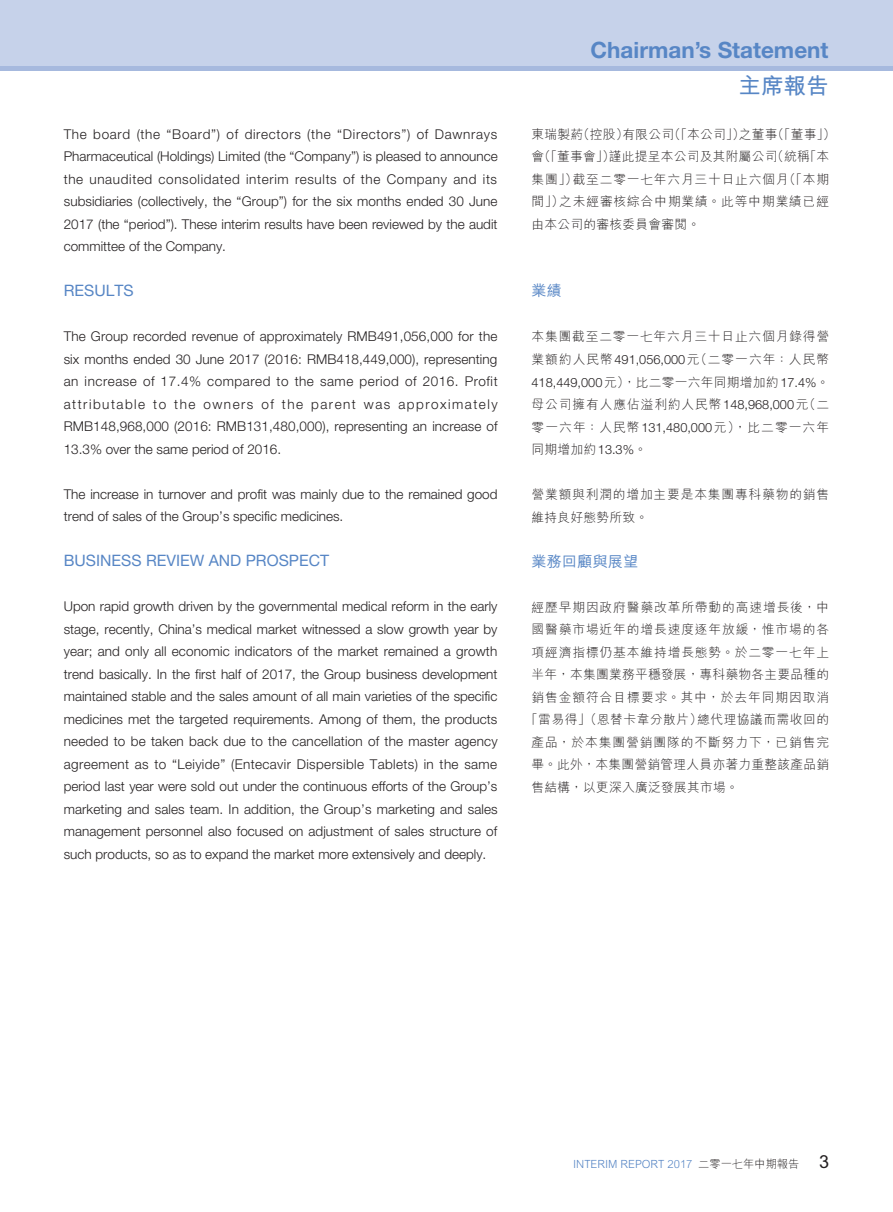
<style>
.page{position:relative;width:893px;height:1212px;background:#fff}
.page>*{position:absolute;margin:0;border:0;box-sizing:border-box;transform-origin:0 0}
.t1{font:700 22.5px "Helvetica Neue LT Std";color:#5786c5}
.t2{font:700 22.5px "M Hei HK";color:#5786c5}
.t3{font:500 18px "M Hei HK";color:#231f20}
._01_H1_E{font:15.75px "Helvetica Neue LT Std";color:#5786c5}
._001_H1_C{font:500 15px "M Hei HK";letter-spacing:.02em;color:#5786c5}
._00_txt_E{font:300 13.5px/22.5px "Helvetica Neue LT Std";color:#231f20;text-align:justify}
._000_txt_C{font:300 12.75px/22.5px "M Hei HK";letter-spacing:.065em;color:#231f20;text-align:justify}
._000_txt_C-2{font:300 12.75px/22.5px "M Hei HK";letter-spacing:.02em;color:#231f20}
._000_txt_C-3{font:300 12.75px "M Hei HK";letter-spacing:.04em;color:#231f20}
.t4{font:300 11.25px "M Hei HK";color:#5786c5}
.s1{font-family:"Helvetica Neue LT Std"}
.s2{color:#231f20}
</style>
<div class="page">
<div style="left:0;top:0;width:893px;height:67px;background:#c6d2ea"></div>
<hr style="left:0;top:67px;width:893px;height:4px;background:#a6b9de">
<p class="_00_txt_E" style="left:64px;top:122px;width:436px">The board (the “Board”) of directors (the “Directors”) of Dawnrays Pharmaceutical (Holdings) Limited (the “Company”) is pleased to announce the unaudited consolidated interim results of the Company and its subsidiaries (collectively, the “Group”) for the six months ended 30 June 2017 (the “period”). These interim results have been reviewed by the audit committee of the Company.</p>
<p class="_01_H1_E" style="left:64px;top:281px;width:71px">RESULTS</p>
<p class="_00_txt_E" style="left:64px;top:325px;width:435px">The Group recorded revenue of approximately RMB491,056,000 for the six months ended 30 June 2017 (2016: RMB418,449,000), representing an increase of 17.4% compared to the same period of 2016. Profit attributable to the owners of the parent was approximately RMB148,968,000 (2016: RMB131,480,000), representing an increase of 13.3% over the same period of 2016.</p>
<p class="_00_txt_E" style="left:64px;top:482px;width:435px">The increase in turnover and profit was mainly due to the remained good trend of sales of the Group’s specific medicines.</p>
<p class="_01_H1_E" style="left:64px;top:551px;width:267px">BUSINESS REVIEW AND PROSPECT</p>
<p class="_00_txt_E" style="left:64px;top:595px;width:435px">Upon rapid growth driven by the governmental medical reform in the early stage, recently, China’s medical market witnessed a slow growth year by year; and only all economic indicators of the market remained a growth trend basically. In the first half of 2017, the Group business development maintained stable and the sales amount of all main varieties of the specific medicines met the targeted requirements. Among of them, the products needed to be taken back due to the cancellation of the master agency agreement as to “Leiyide” (Entecavir Dispersible Tablets) in the same period last year were sold out under the continuous efforts of the Group’s marketing and sales team. In addition, the Group’s marketing and sales management personnel also focused on adjustment of sales structure of such products, so as to expand the market more extensively and deeply.</p>
<p class="t1" style="left:591px;top:36px;width:239px">Chairman’s Statement</p>
<p class="t2" style="left:738px;top:69px;width:91px">主席報告</p>
<p class="_000_txt_C-2" style="left:531px;top:123px;width:306px">東瑞製葯（控股）有限公司（「本公司」）之董事（「董事」）會（「董事會」）謹此提呈本公司及其附屬公司（統稱「本集團」）截至二零一七年六月三十日止六個月（「本期間」）之未經審核綜合中期業績。此等中期業績已經由本公司的審核委員會審閱。</p>
<p class="_001_H1_C" style="left:531px;top:280px;width:32px">業績</p>
<p class="_000_txt_C" style="left:531px;top:325px;width:299px">本集團截至二零一七年六月三十日止六個月錄得營業額約人民幣<span class="s1">491,056,000</span>元（二零一六年：人民幣<span class="s1">418,449,000</span>元），比二零一六年同期增加約<span class="s1">17.4%</span>。母公司擁有人應佔溢利約人民幣<span class="s1">148,968,000</span>元（二零一六年：人民幣<span class="s1">131,480,000</span>元），比二零一六年同期增加約<span class="s1">13.3%</span>。</p>
<p class="_000_txt_C" style="left:531px;top:483px;width:299px">營業額與利潤的增加主要是本集團專科藥物的銷售維持良好態勢所致。</p>
<p class="_001_H1_C" style="left:531px;top:550px;width:108px">業務回顧與展望</p>
<p class="_000_txt_C" style="left:531px;top:595px;width:299px">經歷早期因政府醫藥改革所帶動的高速增長後，中</p>
<p class="_000_txt_C" style="left:531px;top:618px;width:299px">國醫藥市場近年的增長速度逐年放緩，惟市場的各</p>
<p class="_000_txt_C" style="left:531px;top:640px;width:299px">項經濟指標仍基本維持增長態勢。於二零一七年上</p>
<p class="_000_txt_C-2" style="left:531px;top:663px;width:299px">半年，本集團業務平穩發展，專科藥物各主要品種的</p>
<p class="_000_txt_C" style="left:531px;top:685px;width:299px">銷售金額符合目標要求。其中，於去年同期因取消</p>
<p class="_000_txt_C-3" style="left:525px;top:713px;width:305px">「雷易得」（恩替卡韋分散片）總代理協議而需收回的</p>
<p class="_000_txt_C" style="left:531px;top:730px;width:299px">產品，於本集團營銷團隊的不斷努力下，已銷售完</p>
<p class="_000_txt_C-2" style="left:531px;top:753px;width:299px">畢。此外，本集團營銷管理人員亦著力重整該產品銷</p>
<p class="_000_txt_C-2" style="left:531px;top:775px;width:209px">售結構，以更深入廣泛發展其市場。</p>
<p class="t4" style="left:573px;top:1158px;width:228px">INTERIM REPORT 2017 <span class="s2">二零一七年中期報告</span></p>
<p class="t3" style="left:819px;top:1148px;width:12px">3</p>
</div>
